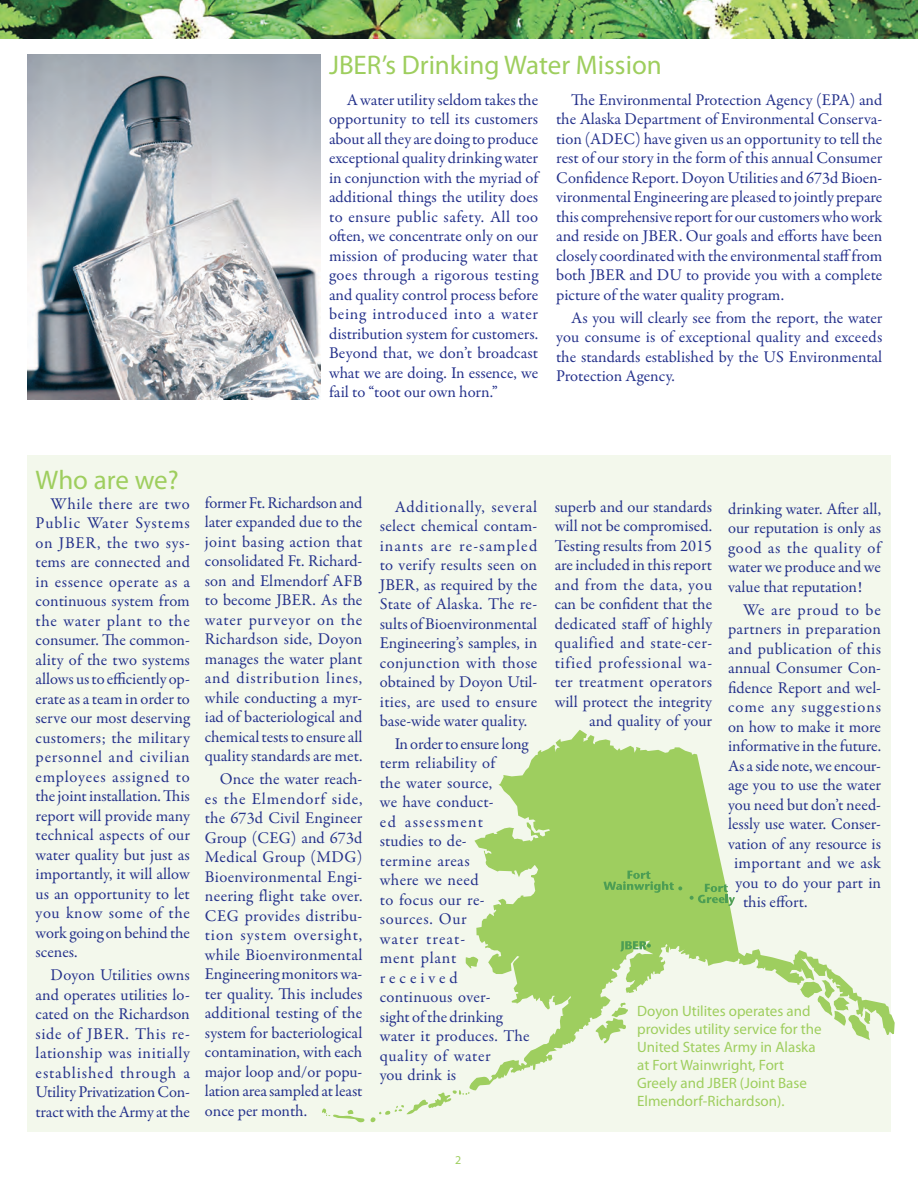
<style>
.page{position:relative;width:918px;height:1188px;background:#fff}
.page>*{position:absolute;margin:0;border:0;box-sizing:border-box;transform-origin:0 0}
.Subhead_1{font:27px "Myriad Pro";color:#9ece5e}
.Body_text{font:16.5px/19.5px "Garamond Premr Pro";color:#24318b;text-align:justify}
.Body_text-2{font:16.5px "Garamond Premr Pro";letter-spacing:.02em;color:#24318b}
.Body_text-3{font:16.5px "Garamond Premr Pro";letter-spacing:.05em;color:#24318b}
.Body_text-4{font:16.5px "Garamond Premr Pro";letter-spacing:.045em;color:#24318b}
.Subhead_2{font:15px/18px "Myriad Pro";color:#9ece5e}
.Body_text_san_serif{font:12px "Myriad Pro";color:#9ece5e}
</style>
<div class="page">
<div style="left:27px;top:456px;width:864px;height:676px;background:#f3f8ec"></div>
<svg style="left:474px;top:730px;width:421px;height:348px"></svg>
<svg style="left:466px;top:956px;width:13px;height:14px"></svg>
<svg style="left:594px;top:1002px;width:34px;height:42px"></svg>
<svg style="left:322px;top:1069px;width:180px;height:54px"></svg>
<svg style="left:603px;top:871px;width:79px;height:22px;background:#8ac25c"></svg>
<svg style="left:690px;top:884px;width:45px;height:22px"></svg>
<svg style="left:621px;top:941px;width:30px;height:11px"></svg>
<img style="left:0;top:0;width:918px;height:39px">
<img style="left:27px;top:54px;width:293px;height:345px">
<p class="Subhead_1" style="left:329px;top:49px;width:334px">JBER’s Drinking Water Mission</p>
<p class="Body_text" style="left:329px;top:90px;width:211px;text-indent:18px">A water utility seldom takes the opportunity to tell its customers about all they are doing to produce exceptional quality drinking water in conjunction with the myriad of additional things the utility does to ensure public safety. All too often, we concentrate only on our mission of producing water that goes through a rigorous testing and quality control process before being introduced into a water distribution system for customers.<br>Beyond that, we don’t broadcast what we are doing. In essence, we fail to “toot our own horn.”</p>
<p class="Body_text" style="left:556px;top:90px;width:328px;text-indent:15px">The Environmental Protection Agency (EPA) and the Alaska Department of Environmental Conserva&shy;tion (ADEC) have given us an opportunity to tell the rest of our story in the form of this annual Consumer Confidence Report. Doyon Utilities and 673d Bioen&shy;vironmental Engineering are pleased to jointly prepare this comprehensive report for our customers who work and reside on JBER. Our goals and efforts have been closely coordinated with the environmental staff from both JBER and DU to provide you with a complete picture of the water quality program.</p>
<p class="Body_text" style="left:556px;top:308px;width:328px;text-indent:15px">As you will clearly see from the report, the water you consume is of exceptional quality and exceeds the standards established by the US Environmental Protection Agency.</p>
<p class="Subhead_1" style="left:36px;top:464px;width:145px">Who are we?</p>
<p class="Body_text" style="left:36px;top:494px;width:156px;text-indent:15px">While there are two Public Water Systems on JBER, the two sys&shy;tems are connected and in essence operate as a continuous system from the water plant to the consumer. The common&shy;ality of the two systems allows us to efficiently op&shy;erate as a team in order to serve our most deserving customers; the military personnel and civilian employees assigned to the joint installation. This report will provide many technical aspects of our water quality but just as importantly, it will allow us an opportunity to let you know some of the work going on behind the scenes.</p>
<p class="Body_text" style="left:36px;top:966px;width:156px;text-indent:15px">Doyon Utilities owns and operates utilities lo&shy;cated on the Richardson side of JBER. This re&shy;lationship was initially established through a Utility Privatization Con&shy;tract with the Army at the</p>
<p class="Body_text" style="left:205px;top:493px;width:159px">former Ft. Richardson and later expanded due to the joint basing action that consolidated Ft. Richard&shy;son and Elmendorf AFB to become JBER. As the water purveyor on the Richardson side, Doyon manages the water plant and distribution lines, while conducting a myr&shy;iad of bacteriological and chemical tests to ensure all quality standards are met.</p>
<p class="Body_text" style="left:205px;top:770px;width:159px;text-indent:15px">Once the water reach&shy;es the Elmendorf side, the 673d Civil Engineer Group (CEG) and 673d Medical Group (MDG)<br>Bioenvironmental Engi&shy;neering flight take over.<br>CEG provides distribu&shy;tion system oversight, while Bioenvironmental Engineering monitors wa&shy;ter quality. This includes additional testing of the system for bacteriological contamination, with each major loop and/or popu&shy;lation area sampled at least once per month.</p>
<p class="Body_text" style="left:380px;top:497px;width:159px;text-indent:15px">Additionally, several select chemical contam&shy;inants are re-sampled to verify results seen on JBER, as required by the State of Alaska. The re&shy;sults of Bioenvironmental Engineering’s samples, in conjunction with those obtained by Doyon Util&shy;ities, are used to ensure base-wide water quality.</p>
<p class="Body_text" style="left:380px;top:734px;width:151px;text-align:left;text-indent:15px">In order to ensure long term reliability of<br>the water source,<br>we have conduct-<br>ed assessment studies to de-<br>termine areas<br>where we need<br>to focus our re&shy;sources. Our<br>water treat-<br>ment plant received continuous over-<br>sight of the drinking water it produces. The quality of water<br>you drink is</p>
<p class="Body_text_san_serif" style="left:455px;top:1153px;width:8px">2</p>
<p class="Body_text" style="left:555px;top:497px;width:159px;text-align:right">superb and our standards will not be compromised.<br>Testing results from 2015 are included in this report and from the data, you can be confident that the dedicated staff of highly qualified and state-cer&shy;tified professional wa&shy;ter treatment operators will protect the integrity and quality of your</p>
<p class="Body_text" style="left:728px;top:499px;width:155px">drinking water. After all, our reputation is only as good as the quality of water we produce and we value that reputation!</p>
<p class="Body_text-4" style="left:743px;top:599px;width:139px">We are proud to be</p>
<p class="Body_text" style="left:728px;top:619px;width:155px">partners in preparation</p>
<p class="Body_text-2" style="left:728px;top:638px;width:154px">and publication of this</p>
<p class="Body_text" style="left:728px;top:658px;width:155px">annual Consumer Con-</p>
<p class="Body_text" style="left:728px;top:678px;width:155px">fidence Report and wel-</p>
<p class="Body_text-3" style="left:728px;top:697px;width:154px">come any suggestions</p>
<p class="Body_text" style="left:728px;top:717px;width:155px">on how to make it more</p>
<p class="Body_text" style="left:728px;top:737px;width:154px">informative in the future.</p>
<p class="Body_text" style="left:728px;top:756px;width:155px">As a side note, we encour-</p>
<p class="Body_text" style="left:728px;top:776px;width:154px">age you to use the water</p>
<p class="Body_text" style="left:728px;top:795px;width:155px">you need but don’t need-</p>
<p class="Body_text" style="left:728px;top:815px;width:155px">lessly use water. Conser-</p>
<p class="Body_text" style="left:728px;top:834px;width:155px">vation of any resource is</p>
<p class="Body_text-2" style="left:734px;top:853px;width:149px">important and we ask</p>
<p class="Body_text" style="left:736px;top:873px;width:147px">you to do your part in</p>
<p class="Body_text" style="left:743px;top:893px;width:66px">this effort.</p>
<p class="Subhead_2" style="left:637px;top:1002px;width:186px">Doyon Utilites operates and provides utility service for the<br>United States Army in Alaska at Fort Wainwright, Fort<br>Greely and JBER (Joint Base<br>Elmendorf-Richardson).</p>
</div>
